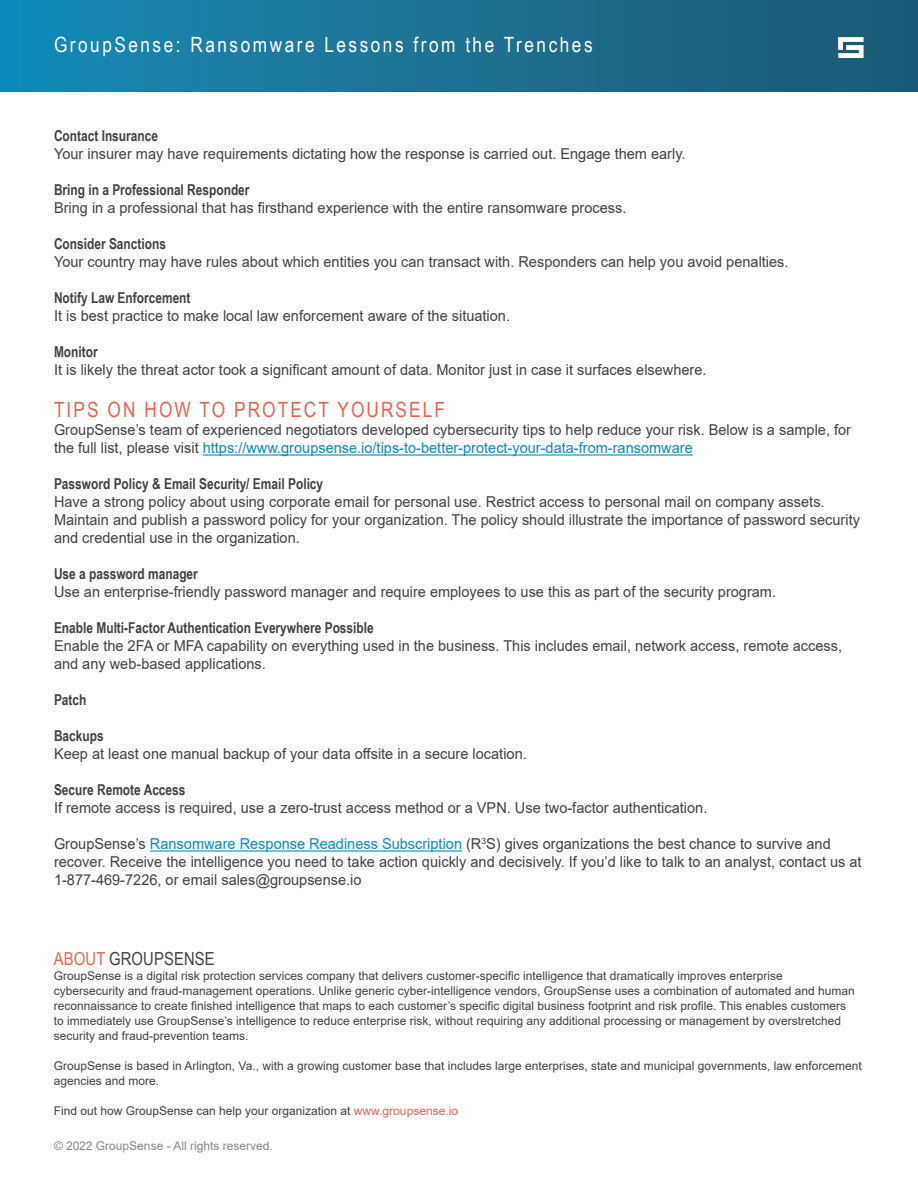
<style>
.page{position:relative;width:918px;height:1188px;background:#fff}
.page>*{position:absolute;margin:0;border:0;box-sizing:border-box;transform-origin:0 0}
.t1{font:21px "Arial Narrow";letter-spacing:.12em;color:#fff}
.t2{font:21px "Arial Narrow";letter-spacing:.1em;color:#e86252}
.t3{font:18px "Arial Narrow";letter-spacing:.01em;color:#414042}
.t4{font:15px/18px "Arial";color:#414042}
.t5{font:700 15px "Arial Narrow";color:#414042}
.t6{font:12px/15px "Arial";color:#414042}
.t7{font:12px "Arial";color:#888}
.s1{color:#088bbb}
.s2{color:#e86252}
</style>
<div class="page">
<div style="left:0;top:0;width:918px;height:92px;background:linear-gradient(to right,#178ab7,#1e5972)"></div>
<hr style="left:203px;top:454px;width:490px;height:2px;background:#088bbb">
<hr style="left:150px;top:850px;width:312px;height:2px;background:#088bbb">
<img style="left:838px;top:35px;width:30px;height:25px">
<h1 class="t1" style="left:54px;top:29px;width:540px">GroupSense: Ransomware Lessons from the Trenches</h1>
<p class="t5" style="left:54px;top:125px;width:106px">Contact Insurance</p>
<p class="t4" style="left:54px;top:145px;width:633px">Your insurer may have requirements dictating how the response is carried out. Engage them early.</p>
<p class="t5" style="left:54px;top:179px;width:197px">Bring in a Professional Responder</p>
<p class="t4" style="left:54px;top:199px;width:574px">Bring in a professional that has firsthand experience with the entire ransomware process.</p>
<p class="t5" style="left:54px;top:233px;width:114px">Consider Sanctions</p>
<p class="t4" style="left:54px;top:253px;width:736px">Your country may have rules about which entities you can transact with. Responders can help you avoid penalties.</p>
<p class="t5" style="left:54px;top:287px;width:138px">Notify Law Enforcement</p>
<p class="t4" style="left:54px;top:307px;width:458px">It is best practice to make local law enforcement aware of the situation.</p>
<p class="t5" style="left:54px;top:341px;width:45px">Monitor</p>
<p class="t4" style="left:54px;top:361px;width:654px">It is likely the threat actor took a significant amount of data. Monitor just in case it surfaces elsewhere.</p>
<h1 class="t2" style="left:54px;top:395px;width:392px">TIPS ON HOW TO PROTECT YOURSELF</h1>
<p class="t4" style="left:54px;top:421px;width:799px">GroupSense’s team of experienced negotiators developed cybersecurity tips to help reduce your risk. Below is a sample, for the full list, please visit <span class="s1">https://www.groupsense.io/tips-to-better-protect-your-data-from-ransomware</span></p>
<p class="t5" style="left:54px;top:473px;width:271px">Password Policy &amp; Email Security/ Email Policy</p>
<p class="t4" style="left:54px;top:493px;width:808px">Have a strong policy about using corporate email for personal use. Restrict access to personal mail on company assets.<br>Maintain and publish a password policy for your organization. The policy should illustrate the importance of password security and credential use in the organization.</p>
<p class="t5" style="left:54px;top:563px;width:145px">Use a password manager</p>
<p class="t4" style="left:54px;top:583px;width:724px">Use an enterprise-friendly password manager and require employees to use this as part of the security program.</p>
<p class="t5" style="left:54px;top:617px;width:321px">Enable Multi-Factor Authentication Everywhere Possible</p>
<p class="t4" style="left:54px;top:637px;width:790px">Enable the 2FA or MFA capability on everything used in the business. This includes email, network access, remote access, and any web-based applications.</p>
<p class="t5" style="left:54px;top:689px;width:34px">Patch</p>
<p class="t5" style="left:54px;top:725px;width:51px">Backups</p>
<p class="t4" style="left:54px;top:745px;width:474px">Keep at least one manual backup of your data offsite in a secure location.</p>
<p class="t5" style="left:54px;top:779px;width:133px">Secure Remote Access</p>
<p class="t4" style="left:54px;top:799px;width:655px">If remote access is required, use a zero-trust access method or a VPN. Use two-factor authentication.</p>
<p class="t4" style="left:54px;top:835px;width:809px">GroupSense’s <span class="s1">Ransomware Response Readiness Subscription</span> (R<sup>3</sup>S) gives organizations the best chance to survive and recover. Receive the intelligence you need to take action quickly and decisively. If you’d like to talk to an analyst, contact us at<br>1-877-469-7226, or email sales@groupsense.io</p>
<p class="t3" style="left:54px;top:946px;width:163px"><span class="s2">ABOUT</span> GROUPSENSE</p>
<p class="t6" style="left:54px;top:968px;width:803px">GroupSense is a digital risk protection services company that delivers customer-specific intelligence that dramatically improves enterprise cybersecurity and fraud-management operations. Unlike generic cyber-intelligence vendors, GroupSense uses a combination of automated and human reconnaissance to create finished intelligence that maps to each customer’s specific digital business footprint and risk profile. This enables customers to immediately use GroupSense’s intelligence to reduce enterprise risk, without requiring any additional processing or management by overstretched security and fraud-prevention teams.</p>
<p class="t6" style="left:54px;top:1058px;width:810px">GroupSense is based in Arlington, Va., with a growing customer base that includes large enterprises, state and municipal governments, law enforcement agencies and more.</p>
<p class="t6" style="left:54px;top:1103px;width:406px">Find out how GroupSense can help your organization at <span class="s2">www.groupsense.io</span></p>
<p class="t7" style="left:54px;top:1138px;width:220px">© 2022 GroupSense - All rights reserved.</p>
</div>
